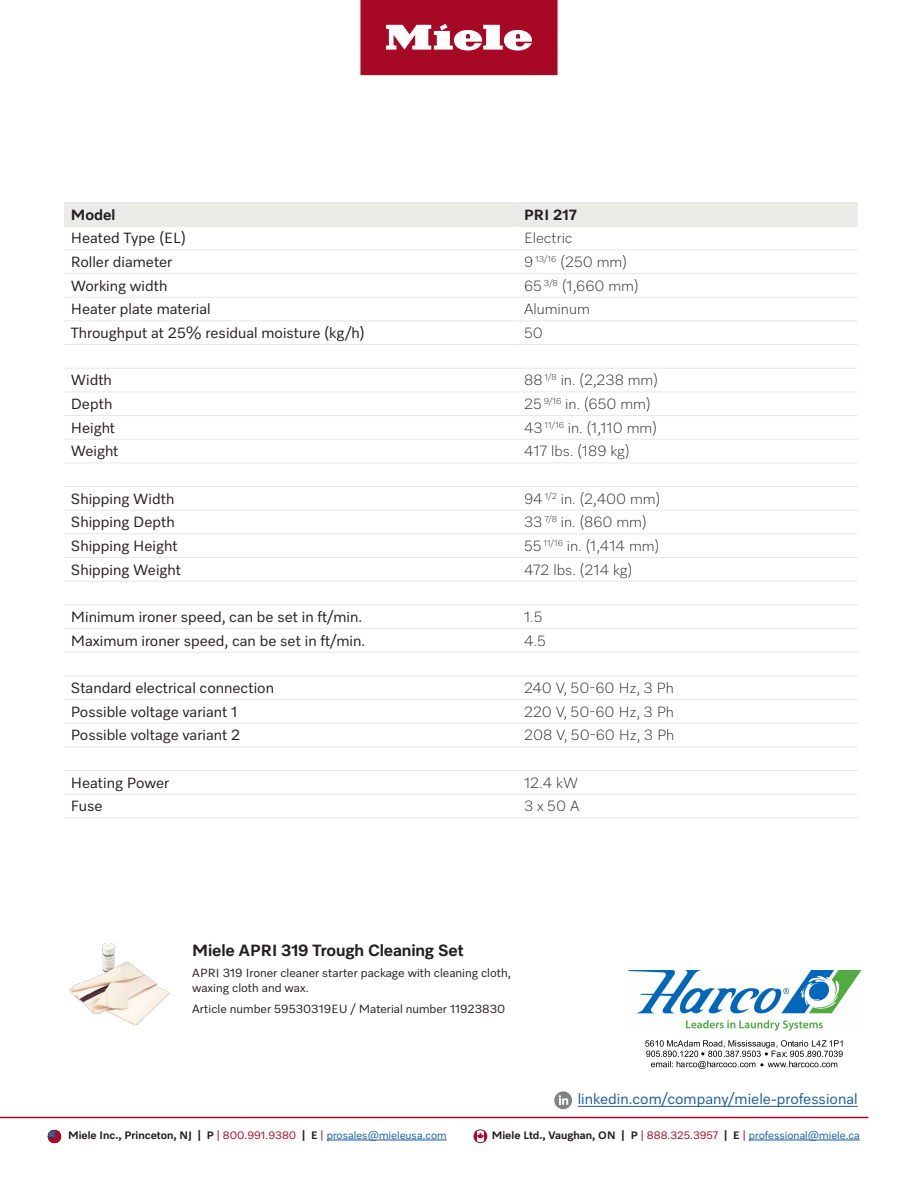
<style>
.page{position:relative;width:918px;height:1188px;background:#fff}
.page>*{position:absolute;margin:0;border:0;box-sizing:border-box;transform-origin:0 0}
.t1{font:700 16.5px "Miele Elements";letter-spacing:-.01em;color:#231f20}
.t2{font:15px "Miele Elements";color:#231f20}
.t3{font:300 15px "Miele Elements";color:#231f20}
.t4{font:15px "Miele Elements";color:#175d9e}
.t5{font:700 15px "Miele Elements";color:#231f20}
.t6{font:12px/14.4px "Miele Elements";color:#231f20}
.t7{font:700 10.95px "Miele Elements";color:#231f20}
.s1{font-weight:400;color:#a70824}
.s2{font-weight:400;color:#175d9e}
</style>
<div class="page">
<div style="left:361px;top:0;width:196px;height:74px;background:#a70824"></div>
<svg style="left:386px;top:24px;width:146px;height:27px"></svg>
<div style="left:360px;top:0;width:198px;height:75px;border:2px solid #a70824"></div>
<div style="left:64px;top:203px;width:794px;height:23px;background:#eaeae6"></div>
<svg style="left:64px;top:249px;width:794px;height:214px"></svg>
<hr style="left:64px;top:250px;width:453px;height:1px;background:#e6e7e9">
<hr style="left:517px;top:250px;width:341px;height:1px;background:#e6e7e9">
<hr style="left:64px;top:273px;width:453px;height:1px;background:#e6e7e9">
<hr style="left:517px;top:273px;width:341px;height:1px;background:#e6e7e9">
<hr style="left:64px;top:297px;width:453px;height:1px;background:#e6e7e9">
<hr style="left:517px;top:297px;width:341px;height:1px;background:#e6e7e9">
<hr style="left:64px;top:321px;width:453px;height:1px;background:#e6e7e9">
<hr style="left:517px;top:321px;width:341px;height:1px;background:#e6e7e9">
<hr style="left:64px;top:344px;width:453px;height:1px;background:#e6e7e9">
<hr style="left:517px;top:344px;width:341px;height:1px;background:#e6e7e9">
<hr style="left:64px;top:368px;width:453px;height:1px;background:#e6e7e9">
<hr style="left:517px;top:368px;width:341px;height:1px;background:#e6e7e9">
<hr style="left:64px;top:392px;width:453px;height:1px;background:#e6e7e9">
<hr style="left:517px;top:392px;width:341px;height:1px;background:#e6e7e9">
<hr style="left:64px;top:415px;width:453px;height:1px;background:#e6e7e9">
<hr style="left:517px;top:415px;width:341px;height:1px;background:#e6e7e9">
<hr style="left:64px;top:439px;width:453px;height:1px;background:#e6e7e9">
<hr style="left:517px;top:439px;width:341px;height:1px;background:#e6e7e9">
<hr style="left:64px;top:463px;width:453px;height:1px;background:#e6e7e9">
<hr style="left:517px;top:463px;width:341px;height:1px;background:#e6e7e9">
<hr style="left:64px;top:486px;width:453px;height:1px;background:#e6e7e9">
<hr style="left:517px;top:486px;width:341px;height:1px;background:#e6e7e9">
<hr style="left:64px;top:510px;width:453px;height:1px;background:#e6e7e9">
<hr style="left:517px;top:510px;width:341px;height:1px;background:#e6e7e9">
<hr style="left:64px;top:533px;width:453px;height:1px;background:#e6e7e9">
<hr style="left:517px;top:533px;width:341px;height:1px;background:#e6e7e9">
<hr style="left:64px;top:557px;width:453px;height:1px;background:#e6e7e9">
<hr style="left:517px;top:557px;width:341px;height:1px;background:#e6e7e9">
<hr style="left:64px;top:581px;width:453px;height:1px;background:#e6e7e9">
<hr style="left:517px;top:581px;width:341px;height:1px;background:#e6e7e9">
<hr style="left:64px;top:604px;width:453px;height:1px;background:#e6e7e9">
<hr style="left:517px;top:604px;width:341px;height:1px;background:#e6e7e9">
<hr style="left:64px;top:628px;width:453px;height:1px;background:#e6e7e9">
<hr style="left:517px;top:628px;width:341px;height:1px;background:#e6e7e9">
<hr style="left:64px;top:652px;width:453px;height:1px;background:#e6e7e9">
<hr style="left:517px;top:652px;width:341px;height:1px;background:#e6e7e9">
<hr style="left:64px;top:675px;width:453px;height:1px;background:#e6e7e9">
<hr style="left:517px;top:675px;width:341px;height:1px;background:#e6e7e9">
<hr style="left:64px;top:699px;width:453px;height:1px;background:#e6e7e9">
<hr style="left:517px;top:699px;width:341px;height:1px;background:#e6e7e9">
<hr style="left:64px;top:723px;width:453px;height:1px;background:#e6e7e9">
<hr style="left:517px;top:723px;width:341px;height:1px;background:#e6e7e9">
<hr style="left:64px;top:746px;width:453px;height:1px;background:#e6e7e9">
<hr style="left:517px;top:746px;width:341px;height:1px;background:#e6e7e9">
<hr style="left:64px;top:770px;width:453px;height:1px;background:#e6e7e9">
<hr style="left:517px;top:770px;width:341px;height:1px;background:#e6e7e9">
<hr style="left:64px;top:794px;width:453px;height:1px;background:#e6e7e9">
<hr style="left:517px;top:794px;width:341px;height:1px;background:#e6e7e9">
<hr style="left:64px;top:817px;width:453px;height:1px;background:#e6e7e9">
<hr style="left:517px;top:817px;width:341px;height:1px;background:#e6e7e9">
<hr style="left:64px;top:202px;width:453px;height:1px;background:#e6e7e9">
<hr style="left:517px;top:202px;width:341px;height:1px;background:#e6e7e9">
<hr style="left:64px;top:226px;width:453px;height:1px;background:#e6e7e9">
<hr style="left:517px;top:226px;width:341px;height:1px;background:#e6e7e9">
<img style="left:69px;top:942px;width:101px;height:84px">
<hr style="left:0;top:1117px;width:868px;height:1px;background:#a70824">
<hr style="left:578px;top:1106px;width:280px;height:1px;background:#175d9e">
<div style="left:554px;top:1091px;width:18px;height:18px;background:#808285;border-radius:50%"></div>
<svg style="left:559px;top:1095px;width:9px;height:10px"></svg>
<hr style="left:327px;top:1140px;width:120px;height:1px;background:#175d9e">
<hr style="left:749px;top:1140px;width:111px;height:1px;background:#175d9e">
<svg style="left:474px;top:1130px;width:13px;height:13px"></svg>
<svg style="left:48px;top:1130px;width:13px;height:13px"></svg>
<img style="left:628px;top:970px;width:234px;height:99px">
<p class="t5" style="left:71px;top:205px;width:46px">Model</p>
<p class="t5" style="left:524px;top:205px;width:54px">PRI 217</p>
<p class="t2" style="left:71px;top:229px;width:117px">Heated Type (EL)</p>
<p class="t3" style="left:524px;top:229px;width:50px">Electric</p>
<p class="t2" style="left:71px;top:252px;width:103px">Roller diameter</p>
<p class="t3" style="left:524px;top:252px;width:105px">9 <sup>13/16</sup> (250 mm)</p>
<p class="t2" style="left:71px;top:276px;width:98px">Working width</p>
<p class="t3" style="left:524px;top:276px;width:116px">65 <sup>3/8</sup> (1,660 mm)</p>
<p class="t2" style="left:71px;top:300px;width:141px">Heater plate material</p>
<p class="t3" style="left:524px;top:300px;width:67px">Aluminum</p>
<p class="t2" style="left:71px;top:323px;width:296px">Throughput at 25% residual moisture (kg/h)</p>
<p class="t3" style="left:524px;top:323px;width:20px">50</p>
<p class="t2" style="left:71px;top:371px;width:43px">Width</p>
<p class="t3" style="left:524px;top:371px;width:136px">88 <sup>1/8</sup> in. (2,238 mm)</p>
<p class="t2" style="left:71px;top:394px;width:43px">Depth</p>
<p class="t3" style="left:524px;top:394px;width:128px">25 <sup>9/16</sup> in. (650 mm)</p>
<p class="t2" style="left:71px;top:418px;width:46px">Height</p>
<p class="t3" style="left:524px;top:418px;width:135px">43 <sup>11/16</sup> in. (1,110 mm)</p>
<p class="t2" style="left:71px;top:442px;width:49px">Weight</p>
<p class="t3" style="left:524px;top:442px;width:107px">417 lbs. (189 kg)</p>
<p class="t2" style="left:71px;top:489px;width:105px">Shipping Width</p>
<p class="t3" style="left:524px;top:489px;width:138px">94 <sup>1/2</sup> in. (2,400 mm)</p>
<p class="t2" style="left:71px;top:513px;width:106px">Shipping Depth</p>
<p class="t3" style="left:524px;top:513px;width:124px">33 <sup>7/8</sup> in. (860 mm)</p>
<p class="t2" style="left:71px;top:536px;width:108px">Shipping Height</p>
<p class="t3" style="left:524px;top:536px;width:137px">55 <sup>11/16</sup> in. (1,414 mm)</p>
<p class="t2" style="left:71px;top:560px;width:112px">Shipping Weight</p>
<p class="t3" style="left:524px;top:560px;width:110px">472 lbs. (214 kg)</p>
<p class="t2" style="left:71px;top:607px;width:293px">Minimum ironer speed, can be set in ft/min.</p>
<p class="t3" style="left:524px;top:607px;width:20px">1.5</p>
<p class="t2" style="left:71px;top:631px;width:296px">Maximum ironer speed, can be set in ft/min.</p>
<p class="t3" style="left:524px;top:631px;width:23px">4.5</p>
<p class="t2" style="left:71px;top:678px;width:205px">Standard electrical connection</p>
<p class="t3" style="left:524px;top:678px;width:151px">240 V, 50-60 Hz, 3 Ph</p>
<p class="t2" style="left:71px;top:702px;width:168px">Possible voltage variant 1</p>
<p class="t3" style="left:524px;top:702px;width:151px">220 V, 50-60 Hz, 3 Ph</p>
<p class="t2" style="left:71px;top:726px;width:171px">Possible voltage variant 2</p>
<p class="t3" style="left:524px;top:726px;width:152px">208 V, 50-60 Hz, 3 Ph</p>
<p class="t2" style="left:71px;top:773px;width:100px">Heating Power</p>
<p class="t3" style="left:524px;top:773px;width:56px">12.4 kW</p>
<p class="t2" style="left:71px;top:797px;width:33px">Fuse</p>
<p class="t3" style="left:524px;top:797px;width:57px">3 x 50 A</p>
<p class="t1" style="left:192px;top:940px;width:273px">Miele APRI 319 Trough Cleaning Set</p>
<p class="t6" style="left:192px;top:965px;width:320px">APRI 319 Ironer cleaner starter package with cleaning cloth, waxing cloth and wax.</p>
<p class="t6" style="left:192px;top:1001px;width:315px">Article number 59530319EU / Material number 11923830</p>
<p class="t4" style="left:578px;top:1090px;width:281px">linkedin.com/company/miele-professional</p>
<p class="t7" style="left:68px;top:1128px;width:380px">Miele Inc., Princeton, NJ | P <span class="s1">| 800.991.9380</span> | E <span class="s1">|</span> <span class="s2">prosales@mieleusa.com</span></p>
<p class="t7" style="left:492px;top:1128px;width:369px">Miele Ltd., Vaughan, ON | P <span class="s1">| 888.325.3957</span> | E <span class="s1">|</span> <span class="s2">professional@miele.ca</span></p>
</div>
